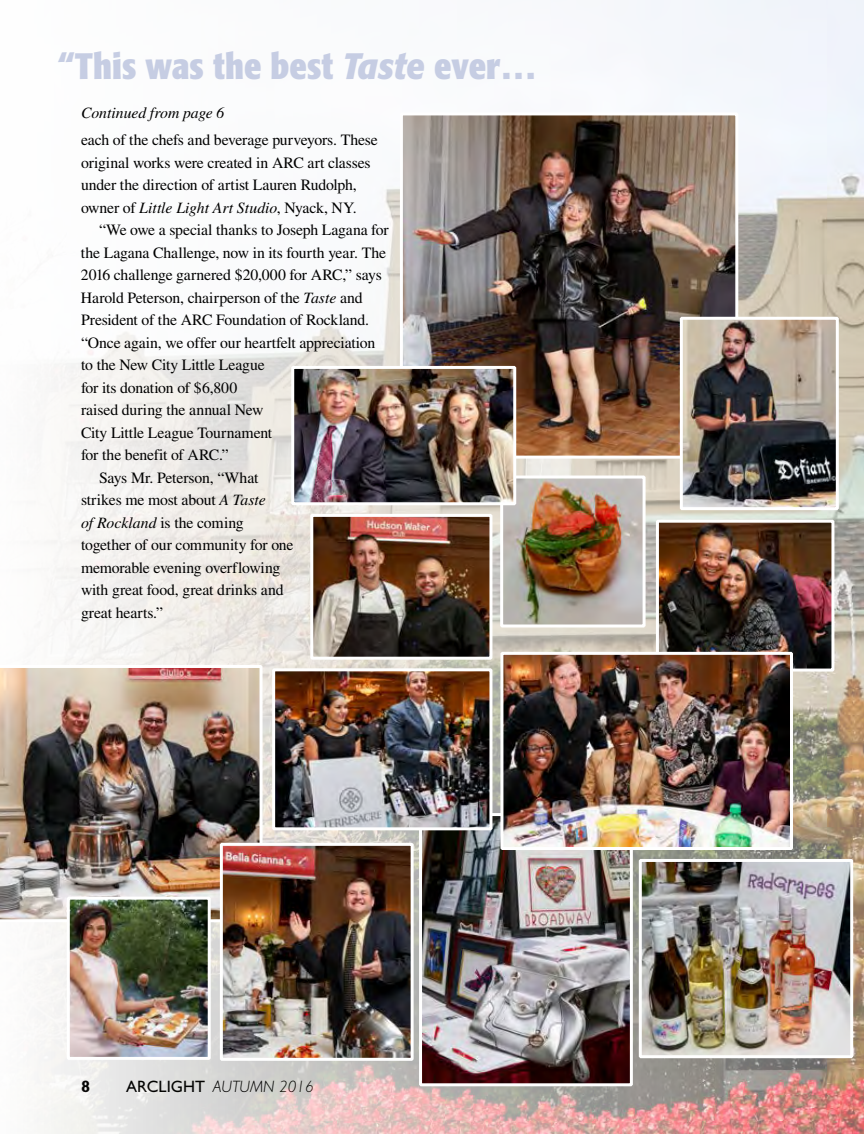
<style>
.page{position:relative;width:864px;height:1134px;background:#fff}
.page>*{position:absolute;margin:0;border:0;box-sizing:border-box;transform-origin:0 0}
.t1{font:700 condensed 36.45px "Formata";color:#c6cde3}
.t2{font:italic 300 16.5px "Gill Sans";color:#000}
.t3{font:700 16.5px "Gill Sans";color:#000}
.t4{font:15.75px/22.5px "Times";letter-spacing:-.01em;color:#000}
.t5{font:italic 15.75px "Times";color:#000}
.s1{font-style:italic;font-stretch:normal}
.s2{font-style:italic}
.s3{font-weight:400;font-style:normal}
</style>
<div class="page">
<img style="left:44px;top:0;width:820px;height:1134px">
<img style="left:404px;top:116px;width:330px;height:339px">
<div style="left:400px;top:112px;width:338px;height:347px;border:3px solid #fff"></div>
<img style="left:504px;top:480px;width:138px;height:144px">
<div style="left:500px;top:476px;width:146px;height:152px;border:3px solid #fff"></div>
<img style="left:643px;top:863px;width:206px;height:191px">
<div style="left:639px;top:859px;width:214px;height:199px;border:3px solid #fff"></div>
<img style="left:423px;top:817px;width:206px;height:265px">
<div style="left:419px;top:813px;width:214px;height:273px;border:3px solid #fff"></div>
<img style="left:684px;top:321px;width:151px;height:185px">
<div style="left:680px;top:317px;width:159px;height:193px;border:3px solid #fff"></div>
<img style="left:660px;top:524px;width:170px;height:144px">
<div style="left:656px;top:520px;width:178px;height:152px;border:3px solid #fff"></div>
<img style="left:295px;top:370px;width:217px;height:131px">
<div style="left:291px;top:366px;width:225px;height:139px;border:3px solid #fff"></div>
<img style="left:314px;top:518px;width:174px;height:138px">
<div style="left:310px;top:514px;width:182px;height:146px;border:3px solid #fff"></div>
<img style="left:276px;top:672px;width:212px;height:154px">
<div style="left:272px;top:668px;width:220px;height:162px;border:3px solid #fff"></div>
<img style="left:504px;top:656px;width:285px;height:190px">
<div style="left:500px;top:652px;width:293px;height:198px;border:3px solid #fff"></div>
<img style="left:0;top:665px;width:263px;height:257px">
<img style="left:224px;top:847px;width:186px;height:210px">
<div style="left:220px;top:843px;width:194px;height:218px;border:3px solid #fff"></div>
<img style="left:71px;top:901px;width:136px;height:155px">
<div style="left:67px;top:897px;width:144px;height:163px;border:3px solid #fff"></div>
<h1 class="t1" style="left:58px;top:43px;width:480px">“This was the best <span class="s1">Taste</span> ever…</h1>
<p class="t5" style="left:81px;top:104px;width:145px">Continued from page 6</p>
<p class="t4" style="left:81px;top:129px;width:298px">each of the chefs and beverage purveyors. These original works were created in ARC art classes under the direction of artist Lauren Rudolph, owner of <span class="s2">Little Light Art Studio</span>, Nyack, NY.</p>
<p class="t4" style="left:99px;top:219px;width:291px">“We owe a special thanks to Joseph Lagana for</p>
<p class="t4" style="left:81px;top:241px;width:307px">the Lagana Challenge, now in its fourth year. The</p>
<p class="t4" style="left:81px;top:264px;width:302px">2016 challenge garnered $20,000 for ARC,” says</p>
<p class="t4" style="left:81px;top:286px;width:283px">Harold Peterson, chairperson of the <span class="s2">Taste</span> and</p>
<p class="t4" style="left:81px;top:309px;width:290px">President of the ARC Foundation of Rockland.</p>
<p class="t4" style="left:81px;top:331px;width:296px">“Once again, we offer our heartfelt appreciation</p>
<p class="t4" style="left:81px;top:354px;width:185px">to the New City Little League</p>
<p class="t4" style="left:81px;top:376px;width:158px">for its donation of $6,800</p>
<p class="t4" style="left:81px;top:399px;width:184px">raised during the annual New</p>
<p class="t4" style="left:81px;top:421px;width:193px">City Little League Tournament</p>
<p class="t4" style="left:81px;top:444px;width:149px">for the benefit of ARC.”</p>
<p class="t4" style="left:99px;top:466px;width:161px">Says Mr. Peterson, “What</p>
<p class="t4" style="left:81px;top:489px;width:186px">strikes me most about <span class="s2">A Taste</span></p>
<p class="t4" style="left:81px;top:511px;width:164px"><span class="s2">of Rockland</span> is the coming</p>
<p class="t4" style="left:81px;top:534px;width:214px">together of our community for one</p>
<p class="t4" style="left:81px;top:556px;width:201px">memorable evening overflowing</p>
<p class="t4" style="left:81px;top:579px;width:204px">with great food, great drinks and</p>
<p class="t4" style="left:81px;top:601px;width:83px">great hearts.”</p>
<p class="t3" style="left:81px;top:1077px;width:11px">8</p>
<p class="t2" style="left:126px;top:1078px;width:189px"><span class="s3">ARCLIGHT</span> AUTUMN 2016</p>
</div>
